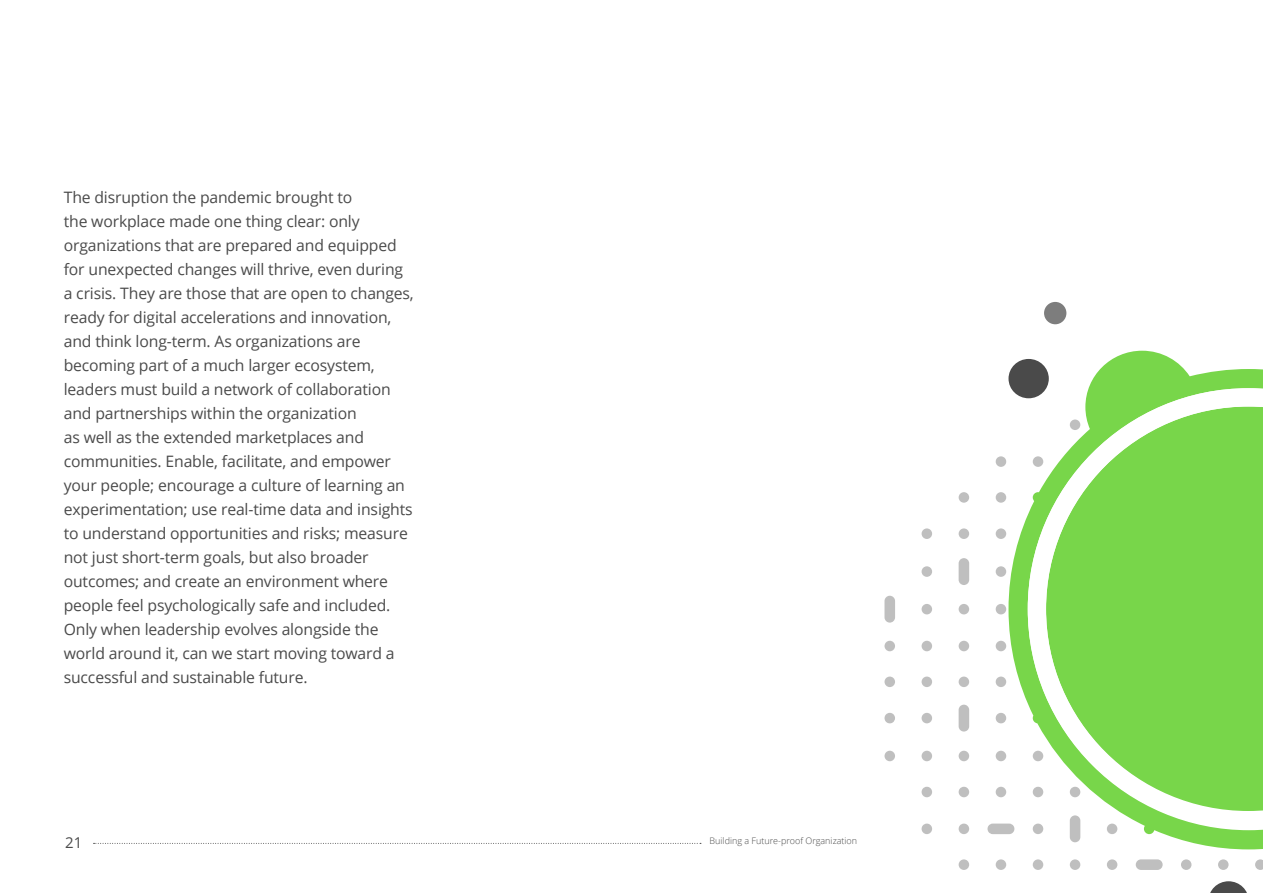
<style>
.page{position:relative;width:1263px;height:893px;background:#fff}
.page>*{position:absolute;margin:0;border:0;box-sizing:border-box;transform-origin:0 0}
.Body_Copy{font:15.75px/24px "Open Sans";letter-spacing:-.01em;color:#4a4a4a}
.t1{font:15px "Open Sans";color:#4a4a4a}
.t2{font:300 9px "Open Sans";color:#4a4a4a}
</style>
<div class="page">
<svg style="left:94px;top:843px;width:607px;height:1px"></svg>
<div style="left:921px;top:751px;width:11px;height:10px;background:#bfbfbf;border-radius:5px"></div>
<div style="left:959px;top:751px;width:10px;height:10px;background:#bfbfbf;border-radius:5px"></div>
<div style="left:996px;top:751px;width:10px;height:10px;background:#bfbfbf;border-radius:5px"></div>
<svg style="left:884px;top:713px;width:11px;height:10px"></svg>
<div style="left:884px;top:751px;width:11px;height:10px;background:#bfbfbf;border-radius:5px"></div>
<div style="left:921px;top:713px;width:11px;height:10px;background:#bfbfbf;border-radius:5px"></div>
<svg style="left:996px;top:713px;width:10px;height:10px"></svg>
<svg style="left:884px;top:677px;width:11px;height:10px"></svg>
<div style="left:921px;top:677px;width:11px;height:10px;background:#bfbfbf;border-radius:5px"></div>
<div style="left:959px;top:677px;width:10px;height:10px;background:#bfbfbf;border-radius:5px"></div>
<svg style="left:996px;top:677px;width:10px;height:10px"></svg>
<div style="left:884px;top:641px;width:11px;height:10px;background:#bfbfbf;border-radius:5px"></div>
<div style="left:921px;top:641px;width:11px;height:10px;background:#bfbfbf;border-radius:5px"></div>
<div style="left:959px;top:641px;width:10px;height:10px;background:#bfbfbf;border-radius:5px"></div>
<div style="left:996px;top:641px;width:10px;height:10px;background:#bfbfbf;border-radius:5px"></div>
<div style="left:921px;top:604px;width:11px;height:10px;background:#bfbfbf;border-radius:5px"></div>
<div style="left:959px;top:604px;width:10px;height:10px;background:#bfbfbf;border-radius:5px"></div>
<svg style="left:996px;top:604px;width:10px;height:10px"></svg>
<div style="left:959px;top:859px;width:10px;height:11px;background:#bfbfbf;border-radius:5px"></div>
<div style="left:996px;top:859px;width:10px;height:11px;background:#bfbfbf;border-radius:5px"></div>
<div style="left:1033px;top:859px;width:10px;height:11px;background:#bfbfbf;border-radius:5px"></div>
<div style="left:1070px;top:859px;width:10px;height:11px;background:#bfbfbf;border-radius:5px"></div>
<div style="left:1107px;top:859px;width:10px;height:11px;background:#bfbfbf;border-radius:5px"></div>
<div style="left:1181px;top:859px;width:10px;height:11px;background:#bfbfbf;border-radius:5px"></div>
<div style="left:1218px;top:859px;width:10px;height:11px;background:#bfbfbf;border-radius:5px"></div>
<svg style="left:1255px;top:859px;width:8px;height:11px"></svg>
<svg style="left:921px;top:824px;width:11px;height:10px"></svg>
<svg style="left:959px;top:824px;width:10px;height:10px"></svg>
<svg style="left:921px;top:787px;width:11px;height:10px"></svg>
<svg style="left:959px;top:787px;width:10px;height:10px"></svg>
<div style="left:996px;top:787px;width:10px;height:10px;background:#bfbfbf;border-radius:5px"></div>
<div style="left:921px;top:566px;width:11px;height:11px;background:#bfbfbf;border-radius:5px"></div>
<div style="left:996px;top:566px;width:10px;height:11px;background:#bfbfbf;border-radius:5px"></div>
<div style="left:921px;top:528px;width:11px;height:11px;background:#bfbfbf;border-radius:5px"></div>
<div style="left:959px;top:528px;width:10px;height:11px;background:#bfbfbf;border-radius:5px"></div>
<div style="left:996px;top:528px;width:10px;height:11px;background:#bfbfbf;border-radius:5px"></div>
<div style="left:959px;top:492px;width:10px;height:11px;background:#bfbfbf;border-radius:5px"></div>
<div style="left:996px;top:492px;width:10px;height:11px;background:#bfbfbf;border-radius:5px"></div>
<svg style="left:996px;top:456px;width:10px;height:11px"></svg>
<svg style="left:987px;top:824px;width:21px;height:10px"></svg>
<div style="left:1136px;top:859px;width:26px;height:11px;background:#bfbfbf;border-radius:5px"></div>
<div style="left:884px;top:596px;width:11px;height:27px;background:#bfbfbf;border-radius:5px"></div>
<svg style="left:959px;top:705px;width:10px;height:26px"></svg>
<svg style="left:959px;top:558px;width:10px;height:27px"></svg>
<div style="left:1044px;top:302px;width:22px;height:22px;background:#7d7d7d;border-radius:50%"></div>
<svg style="left:1008px;top:351px;width:255px;height:498px"></svg>
<div style="left:1008px;top:359px;width:41px;height:39px;background:#4a4a4a;border-radius:50%"></div>
<svg style="left:1210px;top:881px;width:37px;height:12px"></svg>
<svg style="left:1028px;top:388px;width:235px;height:442px;fill:#78d64a"></svg>
<p class="Body_Copy" style="left:64px;top:185px;width:352px">The disruption the pandemic brought to<br>the workplace made one thing clear: only organizations that are prepared and equipped for unexpected changes will thrive, even during a crisis. They are those that are open to changes, ready for digital accelerations and innovation, and think long-term. As organizations are becoming part of a much larger ecosystem, leaders must build a network of collaboration and partnerships within the organization<br>as well as the extended marketplaces and communities. Enable, facilitate, and empower your people; encourage a culture of learning an experimentation; use real-time data and insights to understand opportunities and risks; measure not just short-term goals, but also broader outcomes; and create an environment where people feel psychologically safe and included.<br>Only when leadership evolves alongside the world around it, can we start moving toward a successful and sustainable future.</p>
<p class="t1" style="left:65px;top:832px;width:19px">21</p>
<p class="t2" style="left:710px;top:834px;width:149px">Building a Future-proof Organization</p>
</div>
